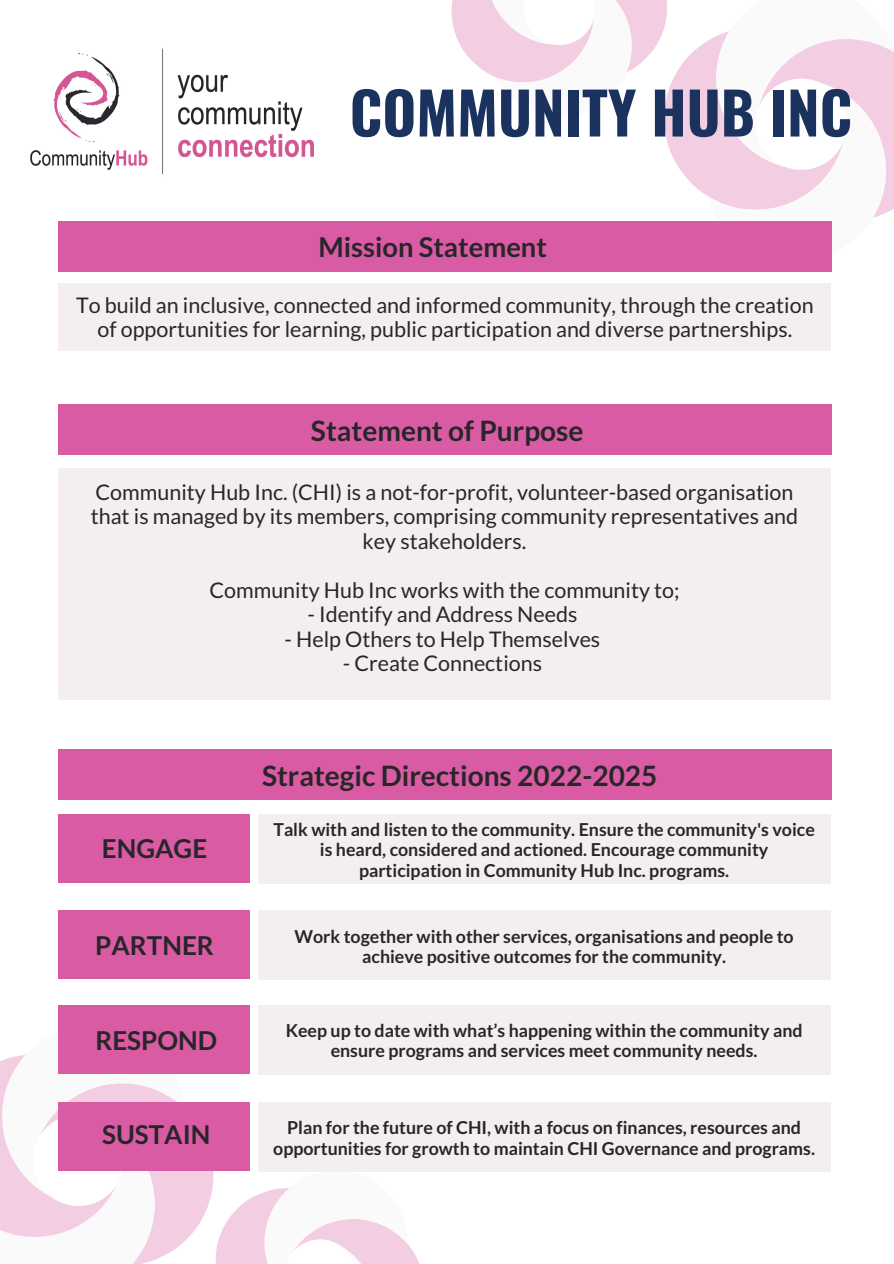
<style>
.page{position:relative;width:894px;height:1264px;background:#fff}
.page>*{position:absolute;margin:0;border:0;box-sizing:border-box;transform-origin:0 0}
.t1{font:700 57.9px "Oswald";color:#1b325e}
.t2{font:700 28.05px "Lato";color:#272629}
.t3{font:700 27.3px "Lato";color:#272629}
.t4{font:700 25.95px "Lato";color:#272629}
.t5{font:21.45px/24.5px "Lato";color:#272629;text-align:center}
.t6{font:700 17.85px/20.2px "Lato";color:#272629;text-align:center}
</style>
<div class="page">
<svg style="left:451px;top:0;width:442px;height:236px"></svg>
<img style="left:30px;top:48px;width:284px;height:127px">
<div style="left:59px;top:404px;width:772px;height:51px;background:#d95ba3"></div>
<div style="left:59px;top:283px;width:772px;height:67px;background:#f4eeee"></div>
<div style="left:59px;top:468px;width:772px;height:231px;background:#f4eeee"></div>
<div style="left:59px;top:813px;width:191px;height:69px;background:#d95ba3"></div>
<div style="left:59px;top:910px;width:191px;height:69px;background:#d95ba3"></div>
<div style="left:258px;top:813px;width:572px;height:70px;background:#f4eeee"></div>
<div style="left:258px;top:910px;width:572px;height:70px;background:#f4eeee"></div>
<div style="left:258px;top:1005px;width:572px;height:70px;background:#f4eeee"></div>
<div style="left:258px;top:1101px;width:572px;height:70px;background:#f4eeee"></div>
<svg style="left:0;top:1005px;width:444px;height:258px"></svg>
<div style="left:59px;top:221px;width:772px;height:51px;background:#d95ba3"></div>
<div style="left:59px;top:749px;width:772px;height:50px;background:#d95ba3"></div>
<p class="t1" style="left:349px;top:67px;width:504px">COMMUNITY HUB INC</p>
<p class="t3" style="left:318px;top:230px;width:230px">Mission Statement</p>
<p class="t5" style="left:76px;top:292px;width:738px">To build an inclusive, connected and informed community, through the creation of opportunities for learning, public participation and diverse partnerships.</p>
<p class="t2" style="left:311px;top:413px;width:274px">Statement of Purpose</p>
<p class="t5" style="left:91px;top:479px;width:708px">Community Hub Inc. (CHI) is a not-for-profit, volunteer-based organisation that is managed by its members, comprising community representatives and key stakeholders.</p>
<p class="t5" style="left:209px;top:577px;width:471px">Community Hub Inc works with the community to;</p>
<p class="t5" style="left:307px;top:601px;width:271px">- Identify and Address Needs</p>
<p class="t5" style="left:284px;top:626px;width:317px">- Help Others to Help Themselves</p>
<p class="t5" style="left:343px;top:650px;width:201px">- Create Connections</p>
<p class="t4" style="left:102px;top:832px;width:107px">ENGAGE</p>
<p class="t4" style="left:95px;top:929px;width:120px">PARTNER</p>
<p class="t4" style="left:95px;top:1023px;width:123px">RESPOND</p>
<p class="t4" style="left:102px;top:1117px;width:110px">SUSTAIN</p>
<p class="t2" style="left:262px;top:757px;width:397px">Strategic Directions 2022-2025</p>
<p class="t6" style="left:273px;top:819px;width:542px">Talk with and listen to the community. Ensure the community's voice is heard, considered and actioned. Encourage community participation in Community Hub Inc. programs.</p>
<p class="t6" style="left:294px;top:925px;width:500px">Work together with other services, organisations and people to achieve positive outcomes for the community.</p>
<p class="t6" style="left:285px;top:1019px;width:518px">Keep up to date with what’s happening within the community and ensure programs and services meet community needs.</p>
<p class="t6" style="left:273px;top:1117px;width:543px">Plan for the future of CHI, with a focus on finances, resources and opportunities for growth to maintain CHI Governance and programs.</p>
</div>
